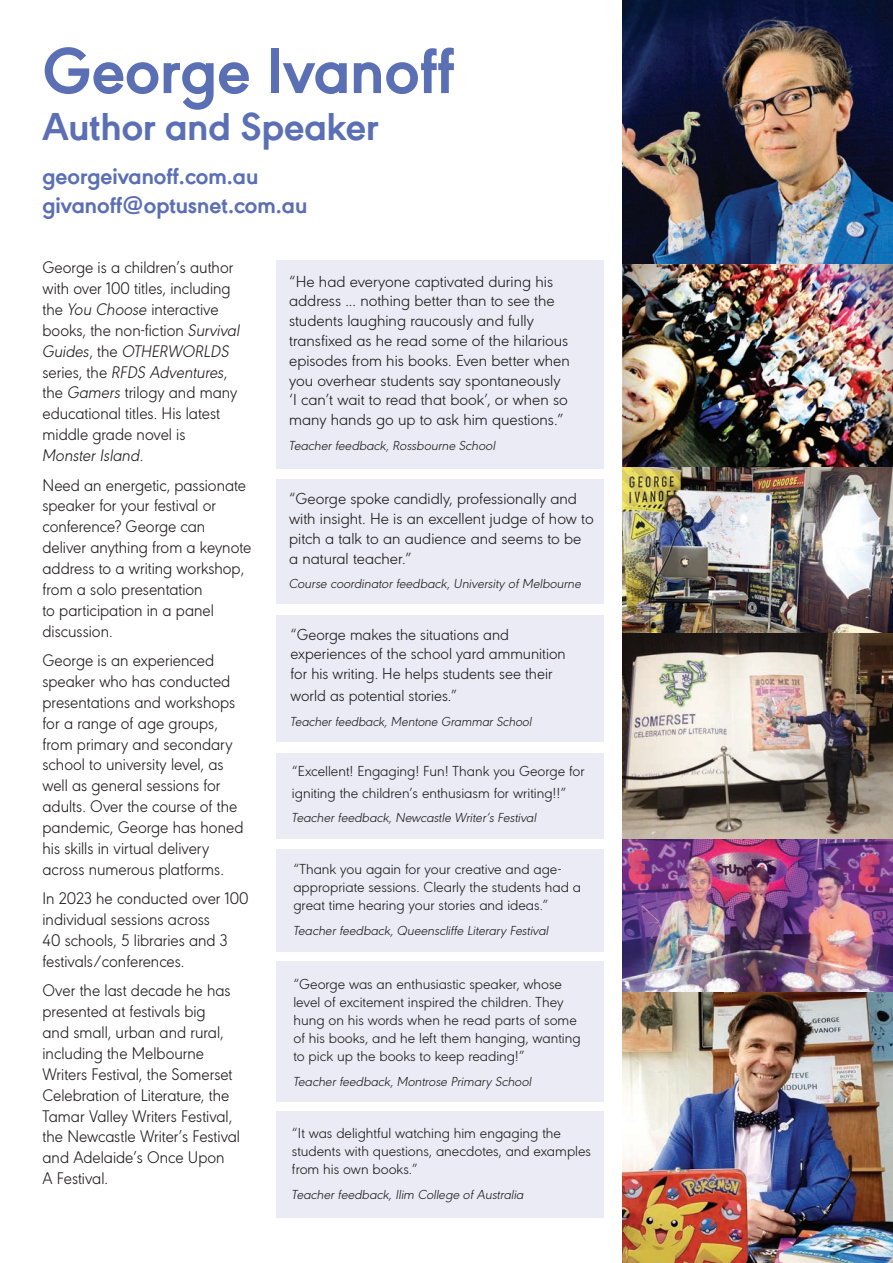
<style>
.page{position:relative;width:893px;height:1263px;background:#fff}
.page>*{position:absolute;margin:0;border:0;box-sizing:border-box;transform-origin:0 0}
.t1{font:700 67.35px "URW Geometric";color:#5b6fb5}
.t2{font:700 41.1px "URW Geometric";color:#5b6fb5}
.t3{font:700 24.15px/29px "URW Geometric";color:#5b6fb5}
.t4{font:300 17.4px/20.9px "URW Geometric";color:#231f20;scale:.95 1}
.t5{font:300 16.5px/19.8px "URW Geometric";color:#231f20}
.t6{font:300 15px/18px "URW Geometric";color:#231f20}
.t7{font:italic 300 13.5px "URW Geometric";color:#231f20}
.s1{font-style:italic}
</style>
<div class="page">
<div style="left:276px;top:260px;width:328px;height:208px;background:#eaebf5"></div>
<div style="left:276px;top:480px;width:328px;height:124px;background:#eaebf5"></div>
<img style="left:623px;top:466px;width:270px;height:374px">
<img style="left:623px;top:0;width:270px;height:264px">
<img style="left:623px;top:264px;width:270px;height:202px">
<div style="left:276px;top:615px;width:328px;height:126px;background:#eaebf5"></div>
<div style="left:276px;top:1111px;width:328px;height:106px;background:#eaebf5"></div>
<div style="left:276px;top:753px;width:328px;height:86px;background:#eaebf5"></div>
<div style="left:276px;top:850px;width:328px;height:102px;background:#eaebf5"></div>
<div style="left:276px;top:961px;width:328px;height:140px;background:#eaebf5"></div>
<img style="left:622px;top:840px;width:271px;height:152px">
<img style="left:622px;top:992px;width:271px;height:271px">
<h1 class="t1" style="left:43px;top:20px;width:413px">George Ivanoff</h1>
<h2 class="t2" style="left:43px;top:95px;width:338px">Author and Speaker</h2>
<h3 class="t3" style="left:43px;top:160px;width:266px">georgeivanoff.com.au givanoff@optusnet.com.au</h3>
<p class="t4" style="left:43px;top:256px;width:209px">George is a children’s author with over 100 titles, including the <span class="s1">You Choose</span> interactive books, the non-fiction <span class="s1">Survival<br>Guides</span>, the <span class="s1">OTHERWORLDS </span>series, the <span class="s1">RFDS Adventures</span>, the <span class="s1">Gamers</span> trilogy and many educational titles. His latest middle grade novel is<br><span class="s1">Monster Island</span>.</p>
<p class="t4" style="left:43px;top:473px;width:221px">Need an energetic, passionate speaker for your festival or conference? George can deliver anything from a keynote address to a writing workshop, from a solo presentation<br>to participation in a panel discussion.</p>
<p class="t4" style="left:43px;top:649px;width:213px">George is an experienced speaker who has conducted presentations and workshops for a range of age groups, from primary and secondary school to university level, as well as general sessions for adults. Over the course of the pandemic, George has honed his skills in virtual delivery across numerous platforms.</p>
<p class="t4" style="left:43px;top:887px;width:218px">In 2023 he conducted over 100 individual sessions across<br>40 schools, 5 libraries and 3 festivals/conferences.</p>
<p class="t4" style="left:43px;top:979px;width:209px">Over the last decade he has presented at festivals big<br>and small, urban and rural, including the Melbourne<br>Writers Festival, the Somerset<br>Celebration of Literature, the<br>Tamar Valley Writers Festival, the Newcastle Writer’s Festival and Adelaide’s Once Upon<br>A Festival.</p>
<p class="t5" style="left:289px;top:270px;width:282px">“He had everyone captivated during his address ... nothing better than to see the students laughing raucously and fully transfixed as he read some of the hilarious episodes from his books. Even better when you overhear students say spontaneously ‘I can’t wait to read that book’, or when so many hands go up to ask him questions.”</p>
<p class="t7" style="left:289px;top:436px;width:208px">Teacher feedback, Rossbourne School</p>
<p class="t5" style="left:289px;top:488px;width:306px">“George spoke candidly, professionally and with insight. He is an excellent judge of how to pitch a talk to an audience and seems to be a natural teacher.”</p>
<p class="t7" style="left:289px;top:574px;width:294px">Course coordinator feedback, University of Melbourne</p>
<p class="t5" style="left:291px;top:623px;width:277px">“George makes the situations and experiences of the school yard ammunition for his writing. He helps students see their</p>
<p class="t5" style="left:291px;top:684px;width:168px">world as potential stories.”</p>
<p class="t7" style="left:291px;top:711px;width:243px">Teacher feedback, Mentone Grammar School</p>
<p class="t6" style="left:292px;top:759px;width:294px;line-height:21.6px">“Excellent! Engaging! Fun! Thank you George for igniting the children’s enthusiasm for writing!!”</p>
<p class="t7" style="left:292px;top:808px;width:246px">Teacher feedback, Newcastle Writer’s Festival</p>
<p class="t6" style="left:293px;top:859px;width:289px">“Thank you again for your creative and age&shy;appropriate sessions. Clearly the students had a great time hearing your stories and ideas.”</p>
<p class="t7" style="left:293px;top:920px;width:257px">Teacher feedback, Queenscliffe Literary Festival</p>
<p class="t6" style="left:293px;top:974px;width:289px">“George was an enthusiastic speaker, whose level of excitement inspired the children. They hung on his words when he read parts of some of his books, and he left them hanging, wanting to pick up the books to keep reading!”</p>
<p class="t7" style="left:293px;top:1072px;width:240px">Teacher feedback, Montrose Primary School</p>
<p class="t6" style="left:292px;top:1123px;width:301px">“It was delightful watching him engaging the students with questions, anecdotes, and examples from his own books.”</p>
<p class="t7" style="left:292px;top:1185px;width:233px">Teacher feedback, Ilim College of Australia</p>
</div>
